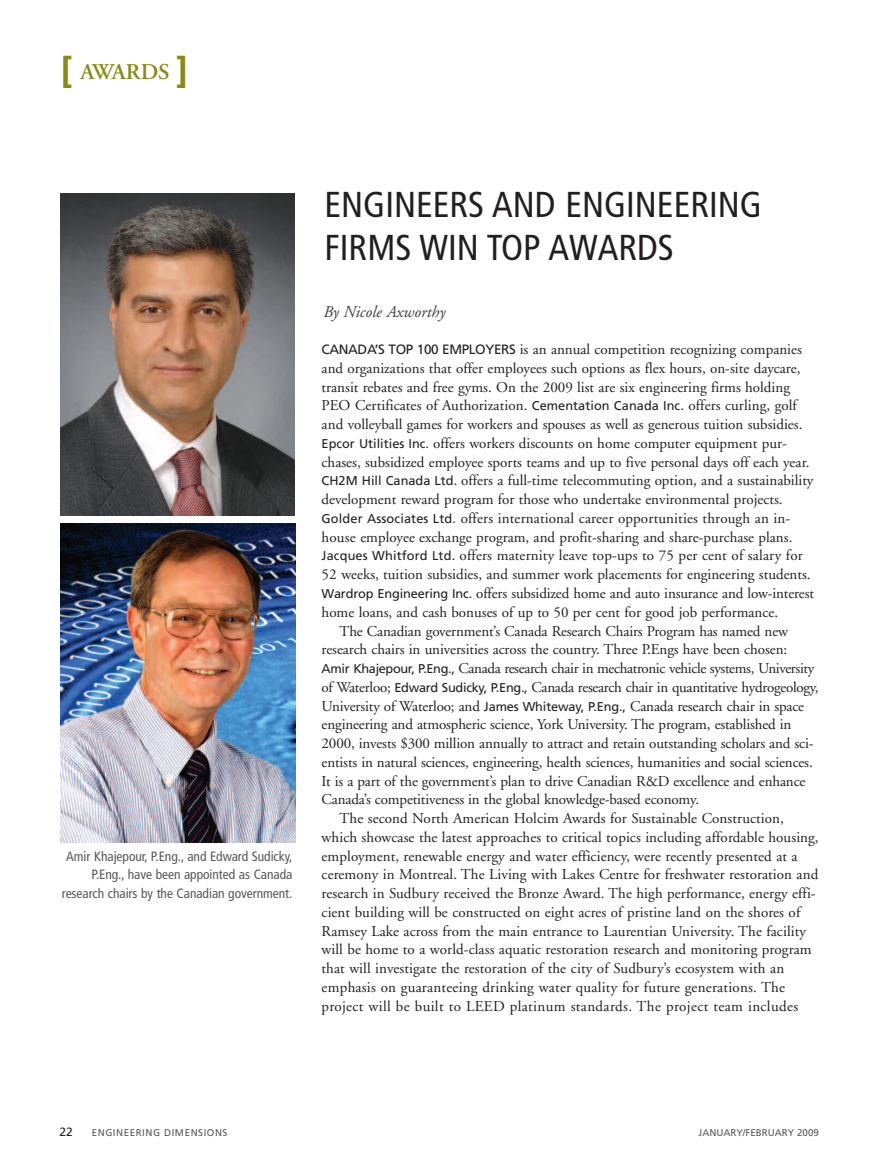
<style>
.page{position:relative;width:878px;height:1175px;background:#fff}
.page>*{position:absolute;margin:0;border:0;box-sizing:border-box;transform-origin:0 0}
.t1{font:condensed 36px/43.2px "Frutiger";color:#231f20}
.t2{font:600 22.5px "Adobe Garamond";color:#898a16}
.t3{font:italic 16.5px "Adobe Garamond";color:#3e3e3f}
.t4{font:15px "Adobe Garamond";color:#231f20}
.t5{font:15px "Adobe Garamond";letter-spacing:-.025em;color:#231f20}
.t6{font:15px "Adobe Garamond";letter-spacing:-.02em;color:#231f20}
.t7{font:15px "Adobe Garamond";letter-spacing:.025em;color:#231f20}
.t8{font:condensed 13.5px/18.8px "Frutiger";letter-spacing:-.005em;color:#57585a;text-align:right}
.t9{font:12px "Frutiger";color:#231f20}
.t10{font:9.75px "Frutiger";letter-spacing:.055em;color:#57585a}
.t11{font:9.75px "Frutiger";color:#57585a}
.s1{font-family:"Frutiger";font-weight:700;font-size:36px}
.s2{font-family:"Frutiger";font-size:13.5px}
.s3{font-family:"Frutiger";font-size:12.75px}
</style>
<div class="page">
<img style="left:60px;top:193px;width:235px;height:323px">
<img style="left:61px;top:524px;width:234px;height:319px">
<h2 class="t2" style="left:61px;top:63px;width:128px"><span class="s1">[</span> AWARDS <span class="s1">]</span></h2>
<p class="t8" style="left:62px;top:847px;width:232px">Amir Khajepour, P.Eng., and Edward Sudicky,<br>P.Eng., have been appointed as Canada research chairs by the Canadian government.</p>
<h1 class="t1" style="left:324px;top:186px;width:439px">ENGINEERS AND ENGINEERING<br>FIRMS WIN TOP AWARDS</h1>
<p class="t3" style="left:323px;top:305px;width:123px">By Nicole Axworthy</p>
<p class="t4" style="left:321px;top:343px;width:482px"><span class="s2">CANADA’S TOP 100 EMPLOYERS</span> is an annual competition recognizing companies</p>
<p class="t4" style="left:321px;top:362px;width:480px">and organizations that offer employees such options as flex hours, on-site daycare,</p>
<p class="t4" style="left:321px;top:381px;width:470px">transit rebates and free gyms. On the 2009 list are six engineering firms holding</p>
<p class="t4" style="left:321px;top:400px;width:477px">PEO Certificates of Authorization. <span class="s3">Cementation Canada Inc.</span> offers curling, golf</p>
<p class="t4" style="left:321px;top:418px;width:482px">and volleyball games for workers and spouses as well as generous tuition subsidies.</p>
<p class="t4" style="left:321px;top:437px;width:466px"><span class="s3">Epcor Utilities Inc.</span> offers workers discounts on home computer equipment pur-</p>
<p class="t4" style="left:321px;top:456px;width:489px">chases, subsidized employee sports teams and up to five personal days off each year.</p>
<p class="t4" style="left:321px;top:475px;width:493px"><span class="s3">CH2M Hill Canada Ltd.</span> offers a full-time telecommuting option, and a sustainability</p>
<p class="t4" style="left:321px;top:493px;width:462px">development reward program for those who undertake environmental projects.</p>
<p class="t4" style="left:321px;top:512px;width:470px"><span class="s3">Golder Associates Ltd.</span> offers international career opportunities through an in-</p>
<p class="t4" style="left:321px;top:531px;width:472px">house employee exchange program, and profit-sharing and share-purchase plans.</p>
<p class="t4" style="left:321px;top:550px;width:482px"><span class="s3">Jacques Whitford Ltd.</span> offers maternity leave top-ups to 75 per cent of salary for</p>
<p class="t4" style="left:321px;top:568px;width:490px">52 weeks, tuition subsidies, and summer work placements for engineering students.</p>
<p class="t4" style="left:321px;top:587px;width:494px"><span class="s3">Wardrop Engineering Inc.</span> offers subsidized home and auto insurance and low-interest</p>
<p class="t4" style="left:321px;top:606px;width:458px">home loans, and cash bonuses of up to 50 per cent for good job performance.</p>
<p class="t4" style="left:339px;top:625px;width:450px">The Canadian government’s Canada Research Chairs Program has named new</p>
<p class="t4" style="left:321px;top:643px;width:467px">research chairs in universities across the country. Three P.Engs have been chosen:</p>
<p class="t5" style="left:321px;top:662px;width:494px"><span class="s3">Amir Khajepour, P.Eng.,</span> Canada research chair in mechatronic vehicle systems, University</p>
<p class="t6" style="left:321px;top:681px;width:498px">of Waterloo; <span class="s3">Edward Sudicky, P.Eng.,</span> Canada research chair in quantitative hydrogeology,</p>
<p class="t4" style="left:321px;top:700px;width:484px">University of Waterloo; and <span class="s3">James Whiteway, P.Eng.,</span> Canada research chair in space</p>
<p class="t4" style="left:321px;top:718px;width:471px">engineering and atmospheric science, York University. The program, established in</p>
<p class="t4" style="left:321px;top:737px;width:493px">2000, invests $300 million annually to attract and retain outstanding scholars and sci-</p>
<p class="t4" style="left:321px;top:756px;width:492px">entists in natural sciences, engineering, health sciences, humanities and social sciences.</p>
<p class="t4" style="left:321px;top:775px;width:485px">It is a part of the government’s plan to drive Canadian R&amp;D excellence and enhance</p>
<p class="t4" style="left:321px;top:793px;width:379px">Canada’s competitiveness in the global knowledge-based economy.</p>
<p class="t4" style="left:339px;top:812px;width:446px">The second North American Holcim Awards for Sustainable Construction,</p>
<p class="t4" style="left:321px;top:831px;width:498px">which showcase the latest approaches to critical topics including affordable housing,</p>
<p class="t4" style="left:321px;top:850px;width:477px">employment, renewable energy and water efficiency, were recently presented at a</p>
<p class="t4" style="left:321px;top:868px;width:498px">ceremony in Montreal. The Living with Lakes Centre for freshwater restoration and</p>
<p class="t4" style="left:321px;top:887px;width:495px">research in Sudbury received the Bronze Award. The high performance, energy effi-</p>
<p class="t4" style="left:321px;top:906px;width:480px">cient building will be constructed on eight acres of pristine land on the shores of</p>
<p class="t4" style="left:321px;top:925px;width:486px">Ramsey Lake across from the main entrance to Laurentian University. The facility</p>
<p class="t4" style="left:321px;top:943px;width:491px">will be home to a world-class aquatic restoration research and monitoring program</p>
<p class="t4" style="left:321px;top:962px;width:464px">that will investigate the restoration of the city of Sudbury’s ecosystem with an</p>
<p class="t4" style="left:321px;top:981px;width:465px">emphasis on guaranteeing drinking water quality for future generations. The</p>
<p class="t7" style="left:321px;top:1000px;width:478px">project will be built to LEED platinum standards. The project team includes</p>
<p class="t9" style="left:59px;top:1126px;width:15px">22</p>
<p class="t10" style="left:92px;top:1128px;width:137px">ENGINEERING DIMENSIONS</p>
<p class="t11" style="left:698px;top:1128px;width:122px">JANUARY/FEBRUARY 2009</p>
</div>
